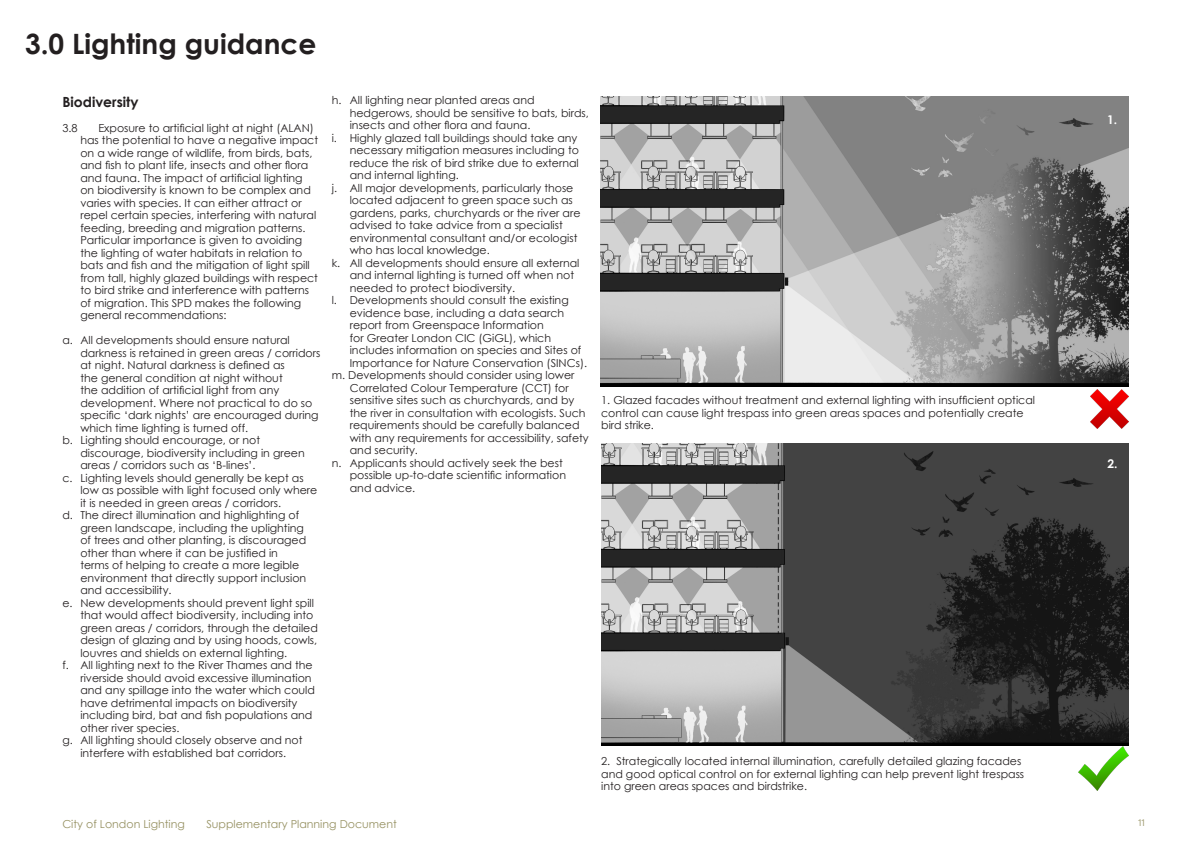
<style>
.page{position:relative;width:1191px;height:842px;background:#fff}
.page>*{position:absolute;margin:0;border:0;box-sizing:border-box;transform-origin:0 0}
.t1{font:700 28px "Century Gothic";color:#231f20}
.t2{font:700 14px "Century Gothic";color:#231f20}
.t3{font:700 12px "Century Gothic";color:#fff}
.t4{font:11px/12.5px "Century Gothic";color:#231f20}
.t5{font:11px "Century Gothic";color:#969162}
.t6{font:10px "Acumin Variable Concept";color:#969162}
</style>
<div class="page">
<img style="left:1090px;top:390px;width:38px;height:39px">
<img style="left:1078px;top:746px;width:50px;height:45px">
<img style="left:601px;top:443px;width:527px;height:302px">
<img style="left:601px;top:96px;width:527px;height:290px">
<p class="t1" style="left:25px;top:22px;width:293px">3.0 Lighting guidance</p>
<p class="t2" style="left:62px;top:91px;width:78px">Biodiversity</p>
<p class="t4" style="left:62px;top:121px;width:17px">3.8</p>
<p class="t4" style="left:80px;top:121px;width:239px;text-indent:18px">Exposure to artificial light at night (ALAN) has the potential to have a negative impact on a wide range of wildlife, from birds, bats, and fish to plant life, insects and other flora and fauna. The impact of artificial lighting on biodiversity is known to be complex and varies with species. It can either attract or repel certain species, interfering with natural feeding, breeding and migration patterns.<br>Particular importance is given to avoiding the lighting of water habitats in relation to bats and fish and the mitigation of light spill from tall, highly glazed buildings with respect to bird strike and interference with patterns of migration. This SPD makes the following general recommendations:</p>
<p class="t4" style="left:80px;top:334px;width:241px;text-indent:-18px">a. All developments should ensure natural darkness is retained in green areas / corridors at night. Natural darkness is defined as<br>the general condition at night without<br>the addition of artificial light from any development. Where not practical to do so specific ‘dark nights’ are encouraged during which time lighting is turned off.</p>
<p class="t4" style="left:80px;top:434px;width:226px;text-indent:-18px">b. Lighting should encourage, or not discourage, biodiversity including in green areas / corridors such as ‘B-lines’.</p>
<p class="t4" style="left:80px;top:471px;width:238px;text-indent:-18px">c. Lighting levels should generally be kept as low as possible with light focused only where it is needed in green areas / corridors.</p>
<p class="t4" style="left:80px;top:509px;width:227px;text-indent:-18px">d. The direct illumination and highlighting of green landscape, including the uplighting of trees and other planting, is discouraged other than where it can be justified in terms of helping to create a more legible environment that directly support inclusion and accessibility.</p>
<p class="t4" style="left:80px;top:596px;width:239px;text-indent:-18px">e. New developments should prevent light spill that would affect biodiversity, including into green areas / corridors, through the detailed design of glazing and by using hoods, cowls, louvres and shields on external lighting.</p>
<p class="t4" style="left:80px;top:659px;width:236px;text-indent:-18px">f. All lighting next to the River Thames and the riverside should avoid excessive illumination and any spillage into the water which could have detrimental impacts on biodiversity including bird, bat and fish populations and other river species.</p>
<p class="t4" style="left:62px;top:734px;width:242px;text-align:center">g. All lighting should closely observe and not interfere with established bat corridors.</p>
<p class="t4" style="left:350px;top:94px;width:241px;text-indent:-18px">h. All lighting near planted areas and hedgerows, should be sensitive to bats, birds, insects and other flora and fauna.</p>
<p class="t4" style="left:350px;top:131px;width:231px;text-indent:-18px">i. Highly glazed tall buildings should take any necessary mitigation measures including to reduce the risk of bird strike due to external and internal lighting.</p>
<p class="t4" style="left:350px;top:181px;width:232px;text-indent:-18px">j. All major developments, particularly those located adjacent to green space such as gardens, parks, churchyards or the river are advised to take advice from a specialist environmental consultant and/or ecologist who has local knowledge.</p>
<p class="t4" style="left:350px;top:256px;width:231px;text-indent:-18px">k. All developments should ensure all external and internal lighting is turned off when not needed to protect biodiversity.</p>
<p class="t4" style="left:350px;top:294px;width:239px;text-indent:-18px">l. Developments should consult the existing evidence base, including a data search report from Greenspace Information<br>for Greater London CIC (GiGL), which includes information on species and Sites of Importance for Nature Conservation (SINCs).</p>
<p class="t4" style="left:350px;top:369px;width:241px;text-indent:-18px">m. Developments should consider using lower Correlated Colour Temperature (CCT) for sensitive sites such as churchyards, and by the river in consultation with ecologists. Such requirements should be carefully balanced with any requirements for accessibility, safety and security.</p>
<p class="t4" style="left:350px;top:456px;width:218px;text-indent:-18px">n. Applicants should actively seek the best possible up-to-date scientific information and advice.</p>
<p class="t4" style="left:601px;top:394px;width:435px">1. Glazed facades without treatment and external lighting with insufficient optical control can cause light trespass into green areas spaces and potentially create bird strike.</p>
<p class="t4" style="left:601px;top:755px;width:424px">2. Strategically located internal illumination, carefully detailed glazing facades and good optical control on for external lighting can help prevent light trespass into green areas spaces and birdstrike.</p>
<p class="t3" style="left:1107px;top:111px;width:12px">1.</p>
<p class="t3" style="left:1107px;top:455px;width:12px">2.</p>
<p class="t5" style="left:62px;top:816px;width:124px">City of London Lighting</p>
<p class="t5" style="left:206px;top:816px;width:192px">Supplementary Planning Document</p>
<p class="t6" style="left:1138px;top:815px;width:8px">11</p>
</div>
